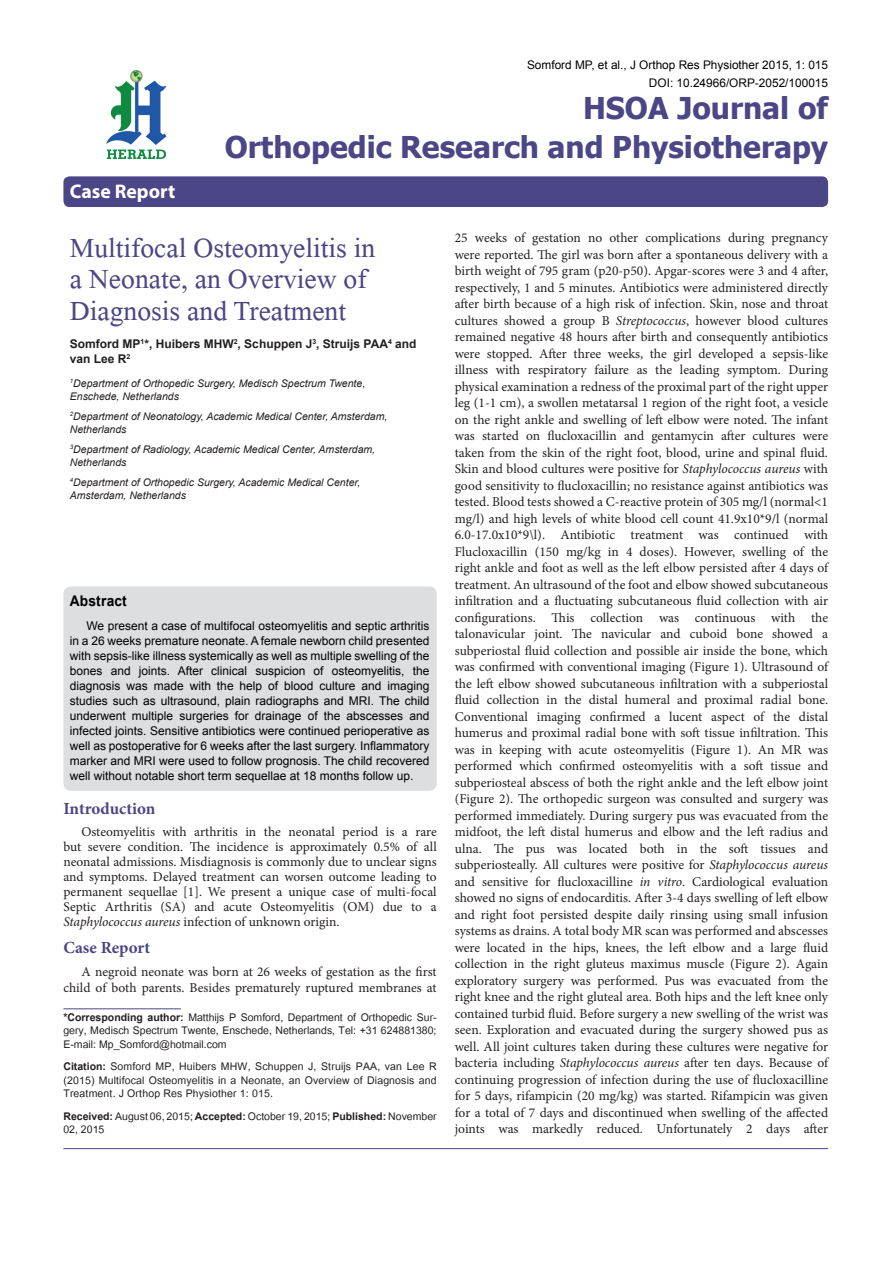
<style>
.page{position:relative;width:893px;height:1263px;background:#fff}
.page>*{position:absolute;margin:0;border:0;box-sizing:border-box;transform-origin:0 0}
.t1{font:41.25px/31.5px "Microsoft Himalaya";color:#4b4685}
.Journal_Name{font:700 30px "Tahoma";color:#4b4685}
.Atricle_Type{font:700 19.8px "Myriad Hebrew";color:#fff}
.Headdings{font:700 16.95px "Minion Pro";color:#4b4685}
.Abstract{font:700 14.85px "Arial";letter-spacing:.015em;color:#000;scale:.93 1}
.t2{font:14.7px/13.5px "Utsaah";color:#231f20;text-align:justify}
.Text{font:13.5px/16.5px "Minion Pro";letter-spacing:-.005em;color:#231f20;text-align:justify}
.Abstract_Text{font:12px/15px "Arial";color:#000;text-align:justify}
.Authors{font:700 12px/15px "Arial";color:#231f20}
.Author_Citation{font:11.85px "Arial";color:#000}
.Affiliation{font:italic 10.5px/13.5px "Arial";color:#231f20}
.s1{font-style:italic}
.s2{font-weight:700}
</style>
<div class="page">
<div style="left:63px;top:176px;width:765px;height:31px;background:#4b4685;border-radius:6px"></div>
<div style="left:63px;top:586px;width:374px;height:205px;background:#dddee0;border-radius:8px"></div>
<hr style="left:63px;top:1008px;width:118px;height:1px;background:#4b4685">
<img style="left:106px;top:70px;width:61px;height:90px">
<hr style="left:63px;top:1148px;width:765px;height:1px;background:#4b4685">
<p class="Atricle_Type" style="left:70px;top:180px;width:107px">Case Report</p>
<p class="Author_Citation" style="left:527px;top:57px;width:303px">Somford MP, et al., J Orthop Res Physiother 2015, 1: 015</p>
<p class="Author_Citation" style="left:649px;top:75px;width:181px">DOI: 10.24966/ORP-2052/100015</p>
<p class="Journal_Name" style="left:583px;top:87px;width:247px">HSOA Journal of</p>
<p class="Journal_Name" style="left:225px;top:126px;width:605px">Orthopedic Research and Physiotherapy</p>
<p class="t1" style="left:70px;top:227px;width:307px">Multifocal Osteomyelitis in a Neonate, an Overview of<br>Diagnosis and Treatment</p>
<p class="Authors" style="left:70px;top:336px;width:348px">Somford MP<sup>1</sup>*, Huibers MHW<sup>2</sup>, Schuppen J<sup>3</sup>, Struijs PAA<sup>4</sup> and van Lee R<sup>2</sup></p>
<p class="Affiliation" style="left:70px;top:376px;width:297px"><sup>1</sup>Department of Orthopedic Surgery, Medisch Spectrum Twente,<br>Enschede, Netherlands</p>
<p class="Affiliation" style="left:70px;top:409px;width:319px"><sup>2</sup>Department of Neonatology, Academic Medical Center, Amsterdam,<br>Netherlands</p>
<p class="Affiliation" style="left:70px;top:442px;width:307px"><sup>3</sup>Department of Radiology, Academic Medical Center, Amsterdam,<br>Netherlands</p>
<p class="Affiliation" style="left:70px;top:475px;width:292px"><sup>4</sup>Department of Orthopedic Surgery, Academic Medical Center,<br>Amsterdam, Netherlands</p>
<p class="Abstract" style="left:70px;top:590px;width:63px">Abstract</p>
<p class="Abstract_Text" style="left:70px;top:618px;width:361px;text-indent:16px">We present a case of multifocal osteomyelitis and septic arthritis in a 26 weeks premature neonate. A female newborn child presented with sepsis-like illness systemically as well as multiple swelling of the bones and joints. After clinical suspicion of osteomyelitis, the diagnosis was made with the help of blood culture and imaging studies such as ultrasound, plain radiographs and MRI. The child underwent multiple surgeries for drainage of the abscesses and infected joints. Sensitive antibiotics were continued perioperative as well as postoperative for 6 weeks after the last surgery. Inflammatory marker and MRI were used to follow prognosis. The child recovered well without notable short term sequellae at 18 months follow up.</p>
<p class="Headdings" style="left:63px;top:796px;width:94px">Introduction</p>
<p class="Text" style="left:63px;top:824px;width:375px;line-height:15px;text-indent:18px">Osteomyelitis with arthritis in the neonatal period is a rare but severe condition. The incidence is approximately 0.5% of all neonatal admissions. Misdiagnosis is commonly due to unclear signs and symptoms. Delayed treatment can worsen outcome leading to permanent sequellae [1]. We present a unique case of multi-focal Septic Arthritis (SA) and acute Osteomyelitis (OM) due to a <span class="s1">Staphylococcus aureus</span> infection of unknown origin.</p>
<p class="Headdings" style="left:63px;top:936px;width:88px">Case Report</p>
<p class="Text" style="left:63px;top:963px;width:375px;text-align:right">A negroid neonate was born at 26 weeks of gestation as the first child of both parents. Besides prematurely ruptured membranes at</p>
<p class="t2" style="left:63px;top:1011px;width:375px"><span class="s2">*Corresponding author:</span> Matthijs P Somford, Department of Orthopedic Sur&shy;gery, Medisch Spectrum Twente, Enschede, Netherlands, Tel: +31 624881380; E-mail: Mp_Somford@hotmail.com</p>
<p class="t2" style="left:63px;top:1061px;width:375px"><span class="s2">Citation:</span> Somford MP, Huibers MHW, Schuppen J, Struijs PAA, van Lee R (2015) Multifocal Osteomyelitis in a Neonate, an Overview of Diagnosis and Treatment. J Orthop Res Physiother 1: 015.</p>
<p class="t2" style="left:63px;top:1110px;width:375px"><span class="s2">Received:</span> August 06, 2015; <span class="s2">Accepted:</span> October 19, 2015; <span class="s2">Published:</span> November<br>02, 2015</p>
<p class="Text" style="left:455px;top:230px;width:375px">25 weeks of gestation no other complications during pregnancy were reported. The girl was born after a spontaneous delivery with a birth weight of 795 gram (p20-p50). Apgar-scores were 3 and 4 after, respectively, 1 and 5 minutes. Antibiotics were administered directly after birth because of a high risk of infection. Skin, nose and throat cultures showed a group B <span class="s1">Streptococcus</span>, however blood cultures remained negative 48 hours after birth and consequently antibiotics were stopped. After three weeks, the girl developed a sepsis-like illness with respiratory failure as the leading symptom. During physical examination a redness of the proximal part of the right upper leg (1-1 cm), a swollen metatarsal 1 region of the right foot, a vesicle on the right ankle and swelling of left elbow were noted. The infant was started on flucloxacillin and gentamycin after cultures were taken from the skin of the right foot, blood, urine and spinal fluid.<br>Skin and blood cultures were positive for <span class="s1">Staphylococcus aureus</span> with good sensitivity to flucloxacillin; no resistance against antibiotics was tested. Blood tests showed a C-reactive protein of 305 mg/l (normal&lt;1 mg/l) and high levels of white blood cell count 41.9x10*9/l (normal 6.0-17.0x10*9\l). Antibiotic treatment was continued with Flucloxacillin (150 mg/kg in 4 doses). However, swelling of the right ankle and foot as well as the left elbow persisted after 4 days of treatment. An ultrasound of the foot and elbow showed subcutaneous infiltration and a fluctuating subcutaneous fluid collection with air configurations. This collection was continuous with the talonavicular joint. The navicular and cuboid bone showed a subperiostal fluid collection and possible air inside the bone, which was confirmed with conventional imaging (Figure 1). Ultrasound of the left elbow showed subcutaneous infiltration with a subperiostal fluid collection in the distal humeral and proximal radial bone.<br>Conventional imaging confirmed a lucent aspect of the distal humerus and proximal radial bone with soft tissue infiltration. This was in keeping with acute osteomyelitis (Figure 1). An MR was performed which confirmed osteomyelitis with a soft tissue and subperiosteal abscess of both the right ankle and the left elbow joint (Figure 2). The orthopedic surgeon was consulted and surgery was performed immediately. During surgery pus was evacuated from the midfoot, the left distal humerus and elbow and the left radius and ulna. The pus was located both in the soft tissues and subperiosteally. All cultures were positive for <span class="s1">Staphylococcus aureus </span>and sensitive for flucloxacilline <span class="s1">in vitro</span>. Cardiological evaluation showed no signs of endocarditis. After 3-4 days swelling of left elbow and right foot persisted despite daily rinsing using small infusion systems as drains. A total body MR scan was performed and abscesses were located in the hips, knees, the left elbow and a large fluid collection in the right gluteus maximus muscle (Figure 2). Again exploratory surgery was performed. Pus was evacuated from the right knee and the right gluteal area. Both hips and the left knee only contained turbid fluid. Before surgery a new swelling of the wrist was seen. Exploration and evacuated during the surgery showed pus as well. All joint cultures taken during these cultures were negative for bacteria including <span class="s1">Staphylococcus aureus</span> after ten days. Because of continuing progression of infection during the use of flucloxacilline for 5 days, rifampicin (20 mg/kg) was started. Rifampicin was given for a total of 7 days and discontinued when swelling of the affected joints was markedly reduced. Unfortunately 2 days after</p>
</div>
